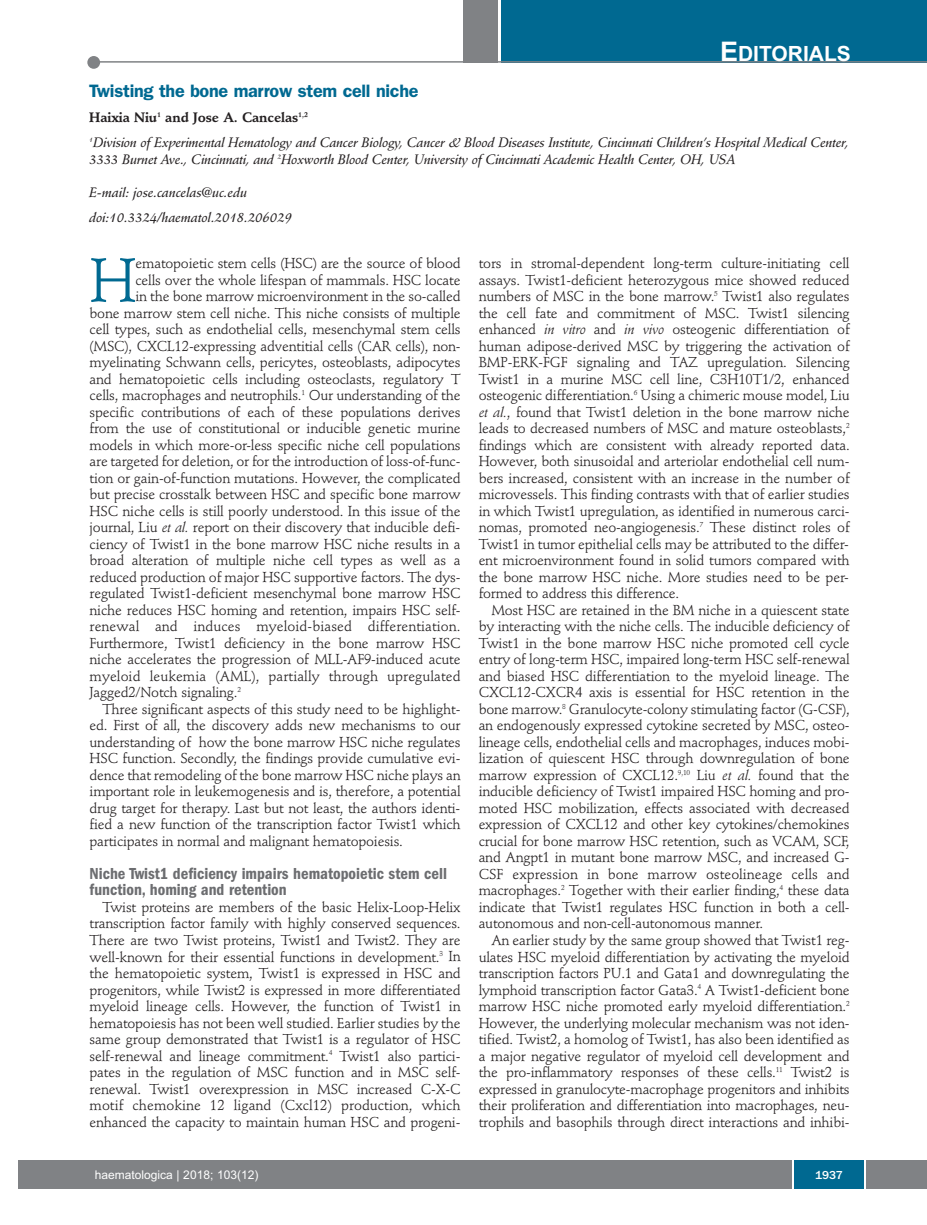
<style>
.page{position:relative;width:927px;height:1225px;background:#fff}
.page>*{position:absolute;margin:0;border:0;box-sizing:border-box;transform-origin:0 0}
.t1{font:60.45px "Stempel Schneidler";color:#006991}
.t2{font:700 21px "Arial";color:#fff}
.t3{font:600 18px "Franklin Gothic";letter-spacing:-.015em;color:#006991}
.t4{font:600 condensed 16.5px/16.5px "Franklin Gothic";color:#6c6d70}
.t5{font:14.25px/16.5px "Stempel Schneidler";letter-spacing:-.015em;color:#231f20;text-align:justify}
.t6{font:14.25px "Stempel Schneidler";letter-spacing:.005em;color:#231f20}
.t7{font:italic 13.5px/16.5px "Stempel Schneidler Med";letter-spacing:-.015em;color:#231f20}
.t8{font:700 13.5px "Stempel Schneidler";letter-spacing:-.005em;color:#231f20}
.t9{font:12px "Arial";color:#fff}
.t10{font:500 12px "Franklin Gothic";color:#fff}
.s1{font-size:27px}
.s2{font-style:italic}
</style>
<div class="page">
<div style="left:18px;top:1160px;width:909px;height:28px;background:#808285"></div>
<div style="left:501px;top:0;width:426px;height:62px;background:#006991"></div>
<div style="left:463px;top:0;width:34px;height:62px;background:#808285"></div>
<div style="left:87px;top:56px;width:13px;height:13px;background:#808285;border-radius:50%"></div>
<hr style="left:95px;top:61px;width:832px;height:2px;background:#808285">
<div style="left:794px;top:1160px;width:70px;height:28px;background:#006991"></div>
<hr style="left:792px;top:1160px;width:2px;height:28px;background:#fff">
<hr style="left:864px;top:1160px;width:2px;height:28px;background:#fff">
<h2 class="t2" style="left:720px;top:42px;width:132px"><span class="s1">E</span>DITORIALS</h2>
<p class="t3" style="left:89px;top:85px;width:331px">Twisting the bone marrow stem cell niche</p>
<p class="t8" style="left:89px;top:112px;width:220px">Haixia Niu<sup>1</sup> and Jose A. Cancelas<sup>1,2</sup></p>
<p class="t7" style="left:89px;top:136px;width:761px"><sup>1</sup>Division of Experimental Hematology and Cancer Biology, Cancer &amp; Blood Diseases Institute, Cincinnati Children’s Hospital Medical Center,<br>3333 Burnet Ave., Cincinnati, and <sup>2</sup>Hoxworth Blood Center, University of Cincinnati Academic Health Center, OH, USA</p>
<p class="t7" style="left:89px;top:181px;width:204px;line-height:25px">E-mail: jose.cancelas@uc.edu doi:10.3324/haematol.2018.206029</p>
<h1 class="t1" style="left:90px;top:255px;width:48px">H</h1>
<p class="t5" style="left:136px;top:256px;width:327px">ematopoietic stem cells (HSC) are the source of blood</p>
<p class="t5" style="left:479px;top:256px;width:373px">tors in stromal-dependent long-term culture-initiating cell assays. Twist1-deficient heterozygous mice showed reduced numbers of MSC in the bone marrow.<sup>5</sup> Twist1 also regulates the cell fate and commitment of MSC. Twist1 silencing enhanced <span class="s2">in vitro</span> and <span class="s2">in vivo</span> osteogenic differentiation of human adipose-derived MSC by triggering the activation of BMP-ERK-FGF signaling and TAZ upregulation. Silencing Twist1 in a murine MSC cell line, C3H10T1/2, enhanced osteogenic differentiation.<sup>6</sup> Using a chimeric mouse model, Liu <span class="s2">et al.</span>, found that Twist1 deletion in the bone marrow niche leads to decreased numbers of MSC and mature osteoblasts,<sup>2 </sup>findings which are consistent with already reported data.<br>However, both sinusoidal and arteriolar endothelial cell num&shy;bers increased, consistent with an increase in the number of microvessels. This finding contrasts with that of earlier studies in which Twist1 upregulation, as identified in numerous carci&shy;nomas, promoted neo-angiogenesis.<sup>7</sup> These distinct roles of Twist1 in tumor epithelial cells may be attributed to the differ&shy;ent microenvironment found in solid tumors compared with the bone marrow HSC niche. More studies need to be per&shy;formed to address this difference.</p>
<p class="t5" style="left:479px;top:603px;width:373px;text-indent:13px">Most HSC are retained in the BM niche in a quiescent state by interacting with the niche cells. The inducible deficiency of Twist1 in the bone marrow HSC niche promoted cell cycle entry of long-term HSC, impaired long-term HSC self-renewal and biased HSC differentiation to the myeloid lineage. The CXCL12-CXCR4 axis is essential for HSC retention in the bone marrow.<sup>8</sup> Granulocyte-colony stimulating factor (G-CSF), an endogenously expressed cytokine secreted by MSC, osteo&shy;lineage cells, endothelial cells and macrophages, induces mobi&shy;lization of quiescent HSC through downregulation of bone marrow expression of CXCL12.<sup>9,10</sup> Liu <span class="s2">et al.</span> found that the inducible deficiency of Twist1 impaired HSC homing and pro&shy;moted HSC mobilization, effects associated with decreased expression of CXCL12 and other key cytokines/chemokines crucial for bone marrow HSC retention, such as VCAM, SCF, and Angpt1 in mutant bone marrow MSC, and increased G-CSF expression in bone marrow osteolineage cells and macrophages.<sup>2</sup> Together with their earlier finding,<sup>4</sup> these data indicate that Twist1 regulates HSC function in both a cell&shy;autonomous and non-cell-autonomous manner.</p>
<p class="t5" style="left:479px;top:933px;width:373px;text-indent:13px">An earlier study by the same group showed that Twist1 reg&shy;ulates HSC myeloid differentiation by activating the myeloid transcription factors PU.1 and Gata1 and downregulating the lymphoid transcription factor Gata3.<sup>4</sup> A Twist1-deficient bone marrow HSC niche promoted early myeloid differentiation.<sup>2<br></sup>However, the underlying molecular mechanism was not iden&shy;tified. Twist2, a homolog of Twist1, has also been identified as a major negative regulator of myeloid cell development and the pro-inflammatory responses of these cells.<sup>11</sup> Twist2 is expressed in granulocyte-macrophage progenitors and inhibits their proliferation and differentiation into macrophages, neu&shy;trophils and basophils through direct interactions and inhibi-</p>
<p class="t5" style="left:136px;top:273px;width:327px">cells over the whole lifespan of mammals. HSC locate</p>
<p class="t5" style="left:136px;top:289px;width:327px">in the bone marrow microenvironment in the so-called</p>
<p class="t5" style="left:90px;top:306px;width:373px">bone marrow stem cell niche. This niche consists of multiple</p>
<p class="t5" style="left:90px;top:322px;width:373px">cell types, such as endothelial cells, mesenchymal stem cells</p>
<p class="t5" style="left:90px;top:339px;width:373px">(MSC), CXCL12-expressing adventitial cells (CAR cells), non-</p>
<p class="t5" style="left:90px;top:355px;width:373px">myelinating Schwann cells, pericytes, osteoblasts, adipocytes</p>
<p class="t5" style="left:90px;top:372px;width:373px">and hematopoietic cells including osteoclasts, regulatory T</p>
<p class="t5" style="left:90px;top:388px;width:373px">cells, macrophages and neutrophils.<sup>1</sup> Our understanding of the</p>
<p class="t5" style="left:90px;top:405px;width:373px">specific contributions of each of these populations derives</p>
<p class="t5" style="left:90px;top:421px;width:372px">from the use of constitutional or inducible genetic murine</p>
<p class="t5" style="left:90px;top:438px;width:373px">models in which more-or-less specific niche cell populations</p>
<p class="t5" style="left:90px;top:454px;width:372px">are targeted for deletion, or for the introduction of loss-of-func-</p>
<p class="t5" style="left:90px;top:471px;width:373px">tion or gain-of-function mutations. However, the complicated</p>
<p class="t5" style="left:90px;top:487px;width:373px">but precise crosstalk between HSC and specific bone marrow</p>
<p class="t5" style="left:90px;top:504px;width:373px">HSC niche cells is still poorly understood. In this issue of the</p>
<p class="t5" style="left:90px;top:520px;width:372px">journal, Liu <span class="s2">et al.</span> report on their discovery that inducible defi-</p>
<p class="t5" style="left:90px;top:537px;width:373px">ciency of Twist1 in the bone marrow HSC niche results in a</p>
<p class="t5" style="left:90px;top:553px;width:373px">broad alteration of multiple niche cell types as well as a</p>
<p class="t5" style="left:90px;top:570px;width:372px">reduced production of major HSC supportive factors. The dys-</p>
<p class="t5" style="left:90px;top:586px;width:373px">regulated Twist1-deficient mesenchymal bone marrow HSC</p>
<p class="t5" style="left:90px;top:603px;width:372px">niche reduces HSC homing and retention, impairs HSC self-</p>
<p class="t6" style="left:90px;top:620px;width:373px">renewal and induces myeloid-biased differentiation.</p>
<p class="t5" style="left:90px;top:636px;width:373px">Furthermore, Twist1 deficiency in the bone marrow HSC</p>
<p class="t5" style="left:90px;top:652px;width:373px">niche accelerates the progression of MLL-AF9-induced acute</p>
<p class="t6" style="left:90px;top:670px;width:373px">myeloid leukemia (AML), partially through upregulated</p>
<p class="t5" style="left:90px;top:685px;width:153px">Jagged2/Notch signaling.<sup>2</sup></p>
<p class="t5" style="left:102px;top:702px;width:360px">Three significant aspects of this study need to be highlight-</p>
<p class="t5" style="left:90px;top:718px;width:373px">ed. First of all, the discovery adds new mechanisms to our</p>
<p class="t5" style="left:90px;top:735px;width:373px">understanding of how the bone marrow HSC niche regulates</p>
<p class="t5" style="left:90px;top:751px;width:372px">HSC function. Secondly, the findings provide cumulative evi-</p>
<p class="t5" style="left:90px;top:768px;width:372px">dence that remodeling of the bone marrow HSC niche plays an</p>
<p class="t5" style="left:90px;top:784px;width:373px">important role in leukemogenesis and is, therefore, a potential</p>
<p class="t5" style="left:90px;top:801px;width:372px">drug target for therapy. Last but not least, the authors identi-</p>
<p class="t5" style="left:90px;top:817px;width:373px">fied a new function of the transcription factor Twist1 which</p>
<p class="t5" style="left:90px;top:834px;width:315px">participates in normal and malignant hematopoiesis.</p>
<p class="t4" style="left:90px;top:866px;width:359px">Niche Twist1 deficiency impairs hematopoietic stem cell function, homing and retention</p>
<p class="t5" style="left:90px;top:900px;width:373px;text-indent:13px">Twist proteins are members of the basic Helix-Loop-Helix transcription factor family with highly conserved sequences.<br>There are two Twist proteins, Twist1 and Twist2. They are well-known for their essential functions in development.<sup>3</sup> In the hematopoietic system, Twist1 is expressed in HSC and progenitors, while Twist2 is expressed in more differentiated myeloid lineage cells. However, the function of Twist1 in hematopoiesis has not been well studied. Earlier studies by the same group demonstrated that Twist1 is a regulator of HSC self-renewal and lineage commitment.<sup>4</sup> Twist1 also partici&shy;pates in the regulation of MSC function and in MSC self&shy;renewal. Twist1 overexpression in MSC increased C-X-C motif chemokine 12 ligand (Cxcl12) production, which enhanced the capacity to maintain human HSC and progeni-</p>
<p class="t9" style="left:95px;top:1167px;width:165px">haematologica | 2018; 103(12)</p>
<p class="t10" style="left:815px;top:1167px;width:29px">1937</p>
</div>
